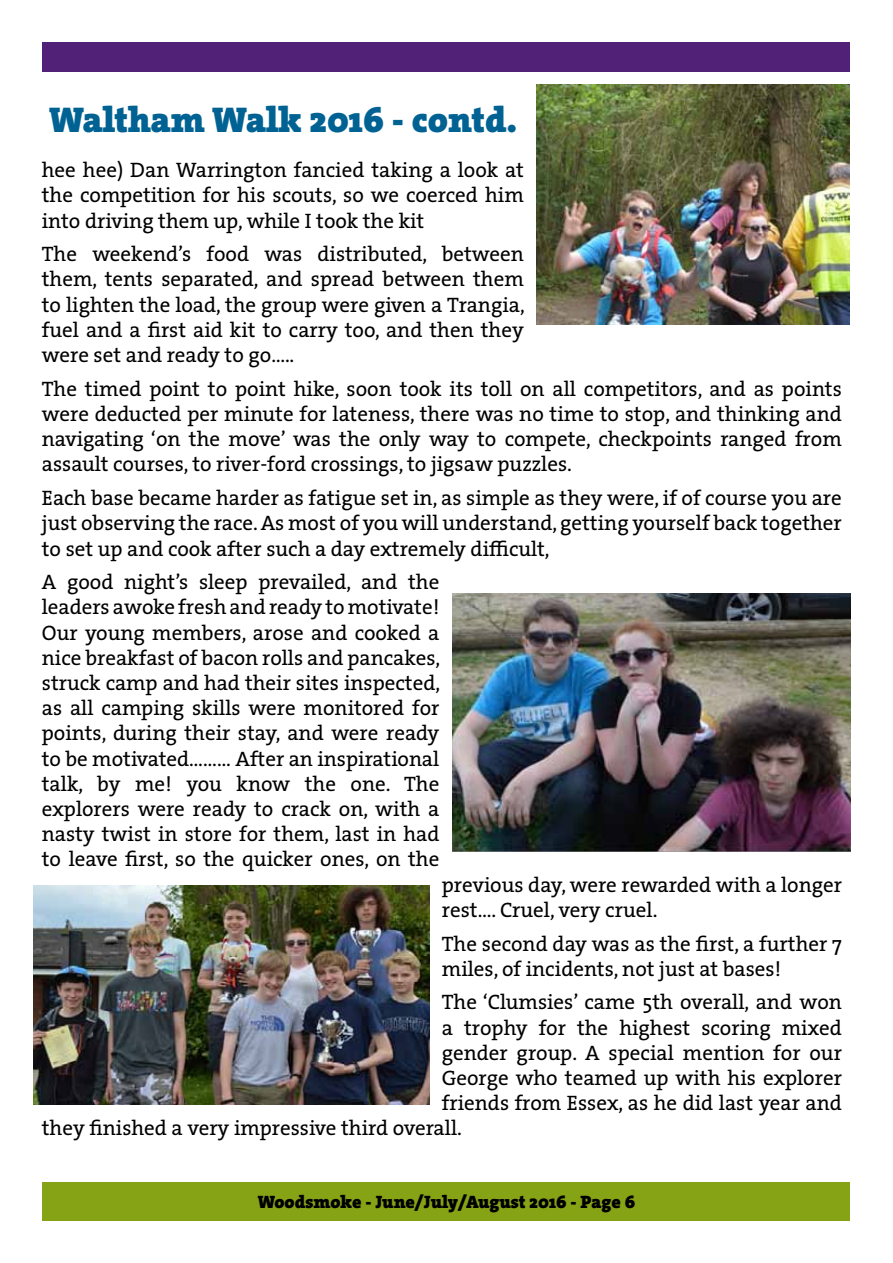
<style>
.page{position:relative;width:893px;height:1263px;background:#fff}
.page>*{position:absolute;margin:0;border:0;box-sizing:border-box;transform-origin:0 0}
.t1{font:36px "The Serif HP9 Blk";color:#006293}
.t2{font:21px/25.2px "The Serif HP5 Plain";color:#000;text-align:justify}
.t3{font:18px "The Serif HP9 Blk";color:#000}
</style>
<div class="page">
<div style="left:43px;top:1182px;width:807px;height:38px;background:#86a315"></div>
<div style="left:43px;top:43px;width:807px;height:29px;background:#512178"></div>
<img style="left:537px;top:84px;width:313px;height:241px">
<img style="left:452px;top:593px;width:398px;height:258px">
<img style="left:33px;top:885px;width:396px;height:219px">
<h1 class="t1" style="left:49px;top:95px;width:470px">Waltham Walk 2016 - contd.</h1>
<p class="t2" style="left:42px;top:158px;width:483px">hee hee) Dan Warrington fancied taking a look at the competition for his scouts, so we coerced him into driving them up, while I took the kit</p>
<p class="t2" style="left:42px;top:242px;width:484px">The weekend’s food was distributed, between them, tents separated, and spread between them to lighten the load, the group were given a Trangia, fuel and a first aid kit to carry too, and then they were set and ready to go…..</p>
<p class="t2" style="left:42px;top:376px;width:801px">The timed point to point hike, soon took its toll on all competitors, and as points were deducted per minute for lateness, there was no time to stop, and thinking and navigating ‘on the move’ was the only way to compete, checkpoints ranged from assault courses, to river-ford crossings, to jigsaw puzzles.</p>
<p class="t2" style="left:42px;top:485px;width:801px">Each base became harder as fatigue set in, as simple as they were, if of course you are just observing the race. As most of you will understand, getting yourself back together to set up and cook after such a day extremely difficult,</p>
<p class="t2" style="left:42px;top:570px;width:400px">A good night’s sleep prevailed, and the leaders awoke fresh and ready to motivate!<br>Our young members, arose and cooked a nice breakfast of bacon rolls and pancakes, struck camp and had their sites inspected, as all camping skills were monitored for points, during their stay, and were ready to be motivated……… After an inspirational talk, by me! you know the one. The explorers were ready to crack on, with a nasty twist in store for them, last in had to leave first, so the quicker ones, on the</p>
<p class="t2" style="left:442px;top:872px;width:402px">previous day, were rewarded with a longer rest…. Cruel, very cruel.</p>
<p class="t2" style="left:442px;top:931px;width:402px">The second day was as the first, a further 7 miles, of incidents, not just at bases!</p>
<p class="t2" style="left:442px;top:990px;width:402px">The ‘Clumsies’ came 5th overall, and won</p>
<p class="t2" style="left:442px;top:1015px;width:402px">a trophy for the highest scoring mixed</p>
<p class="t2" style="left:442px;top:1040px;width:402px">gender group. A special mention for our</p>
<p class="t2" style="left:442px;top:1065px;width:402px">George who teamed up with his explorer</p>
<p class="t2" style="left:442px;top:1091px;width:402px">friends from Essex, as he did last year and</p>
<p class="t2" style="left:42px;top:1116px;width:422px">they finished a very impressive third overall.</p>
<p class="t3" style="left:258px;top:1189px;width:379px">Woodsmoke - June/July/August 2016 - Page 6</p>
</div>
